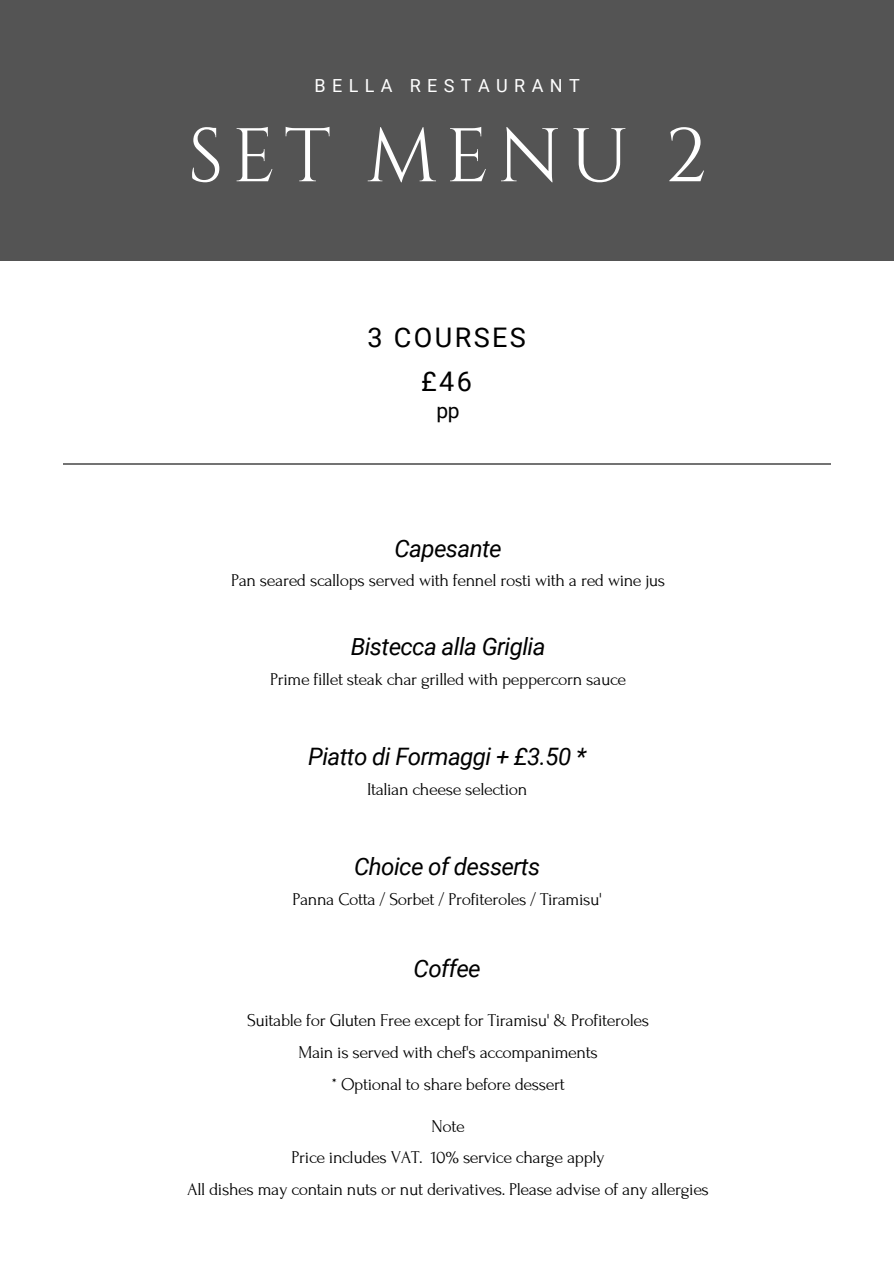
<style>
.page{position:relative;width:894px;height:1264px;background:#fff}
.page>*{position:absolute;margin:0;border:0;box-sizing:border-box;transform-origin:0 0}
.t1{font:75.75px "Cinzel";letter-spacing:.11em;color:#fff}
.t2{font:27px/44.8px "Roboto";letter-spacing:.085em;color:#000;text-align:center}
.t3{font:italic 24px "Roboto";letter-spacing:-.025em;color:#000}
.t4{font:21px "Roboto";color:#000}
.t5{font:18px/31.8px "Forum";letter-spacing:-.025em;color:#000;text-align:center}
.t6{font:18px "Roboto";letter-spacing:.355em;color:#fff}
</style>
<div class="page">
<div style="left:0;top:0;width:893px;height:260px;background:#545454"></div>
<hr style="left:64px;top:463px;width:766px;height:1px;background:#737373">
<p class="t6" style="left:314px;top:75px;width:266px">BELLA RESTAURANT</p>
<h1 class="t1" style="left:188px;top:108px;width:520px">SET MENU 2</h1>
<h2 class="t2" style="left:367px;top:315px;width:160px">3 COURSES £46</h2>
<p class="t4" style="left:436px;top:398px;width:25px">pp</p>
<h3 class="t3" style="left:394px;top:534px;width:109px">Capesante</h3>
<p class="t5" style="left:231px;top:565px;width:435px">Pan seared scallops served with fennel rosti with a red wine jus</p>
<h3 class="t3" style="left:350px;top:632px;width:196px">Bistecca alla Griglia</h3>
<p class="t5" style="left:270px;top:663px;width:357px">Prime fillet steak char grilled with peppercorn sauce</p>
<h3 class="t3" style="left:308px;top:743px;width:279px">Piatto di Formaggi + £3.50 *</h3>
<p class="t5" style="left:367px;top:773px;width:162px">Italian cheese selection</p>
<h3 class="t3" style="left:354px;top:853px;width:187px">Choice of desserts</h3>
<p class="t5" style="left:292px;top:883px;width:311px">Panna Cotta / Sorbet / Profiteroles / Tiramisu'</p>
<h3 class="t3" style="left:413px;top:954px;width:69px">Coffee</h3>
<p class="t5" style="left:247px;top:1004px;width:403px">Suitable for Gluten Free except for Tiramisu' &amp; Profiteroles<br>Main is served with chef's accompaniments<br>* Optional to share before dessert</p>
<p class="t5" style="left:187px;top:1110px;width:523px">Note<br>Price includes VAT. 10% service charge apply<br>All dishes may contain nuts or nut derivatives. Please advise of any allergies</p>
</div>
